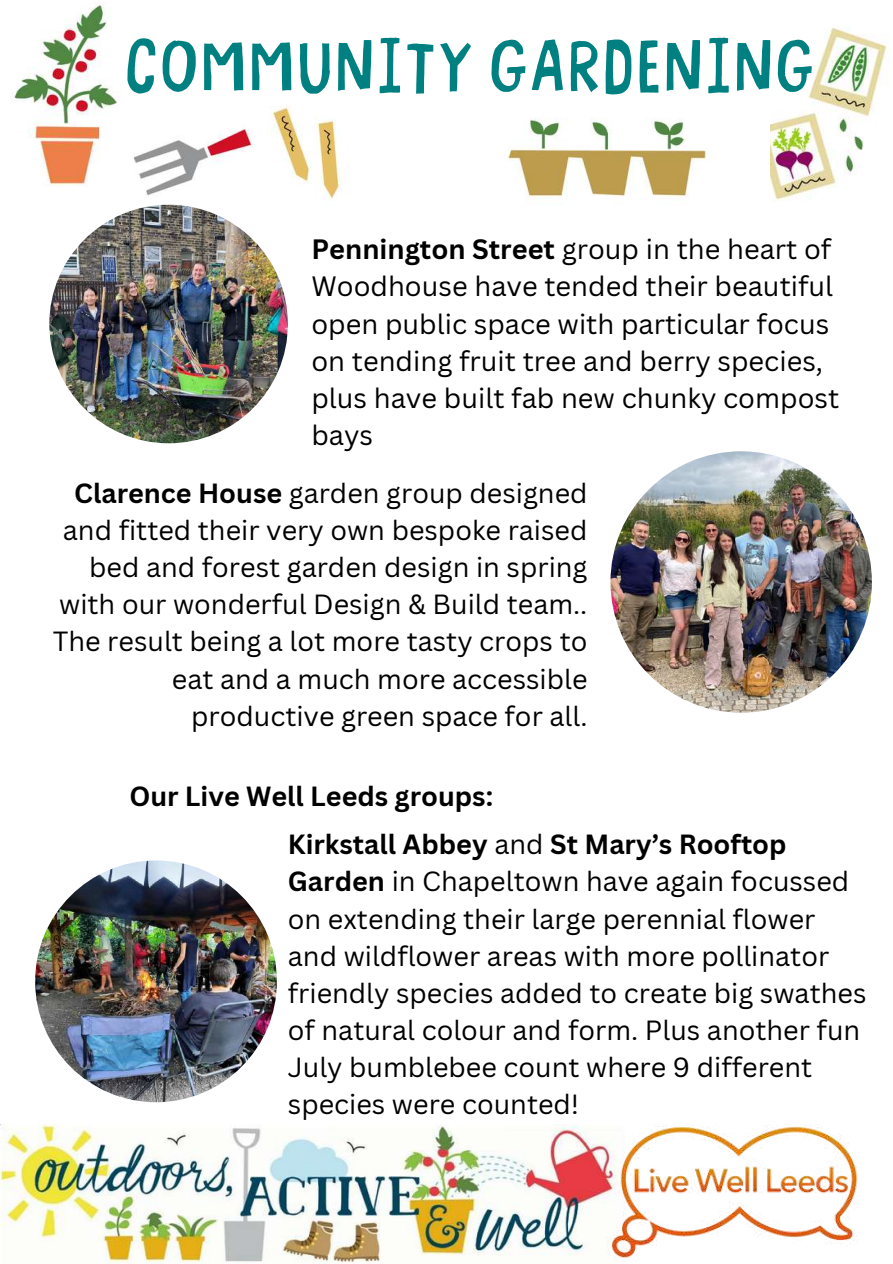
<style>
.page{position:relative;width:893px;height:1264px;background:#fff}
.page>*{position:absolute;margin:0;border:0;box-sizing:border-box;transform-origin:0 0}
.t1{font:67.5px "Limited Budget Inside";color:#008080}
.t2{font:27.3px/37.2px "Canva Sans";color:#000}
.t3{font:27px/37.2px "Canva Sans";color:#000;text-align:right}
.t4{font:700 27px "Canva Sans";color:#000}
.s1{font-weight:700}
</style>
<div class="page">
<img style="left:0;top:1124px;width:589px;height:139px">
<img style="left:589px;top:1125px;width:269px;height:137px">
<img style="left:14px;top:4px;width:104px;height:182px">
<img style="left:507px;top:118px;width:200px;height:84px">
<img style="left:270px;top:107px;width:78px;height:93px">
<img style="left:134px;top:129px;width:119px;height:79px">
<img style="left:770px;top:27px;width:117px;height:174px">
<img style="left:610px;top:451px;width:261px;height:261px;border-radius:50%">
<img style="left:49px;top:205px;width:239px;height:238px;border-radius:50%">
<img style="left:35px;top:860px;width:242px;height:242px;border-radius:50%">
<h1 class="t1" style="left:124px;top:18px;width:692px">community gardening</h1>
<p class="t2" style="left:311px;top:230px;width:529px"><span class="s1">Pennington Street</span> group in the heart of Woodhouse have tended their beautiful open public space with particular focus on tending fruit tree and berry species, plus have built fab new chunky compost bays</p>
<p class="t3" style="left:53px;top:473px;width:536px"><span class="s1">Clarence House</span> garden group designed and fitted their very own bespoke raised bed and forest garden design in spring with our wonderful Design &amp; Build team..<br>The result being a lot more tasty crops to eat and a much more accessible productive green space for all.</p>
<p class="t4" style="left:129px;top:777px;width:365px">Our Live Well Leeds groups:</p>
<p class="t3" style="left:288px;top:825px;width:580px;text-align:left"><span class="s1">Kirkstall Abbey</span> and <span class="s1">St Mary’s Rooftop Garden</span> in Chapeltown have again focussed on extending their large perennial flower and wildflower areas with more pollinator friendly species added to create big swathes of natural colour and form. Plus another fun July bumblebee count where 9 different species were counted!</p>
</div>
